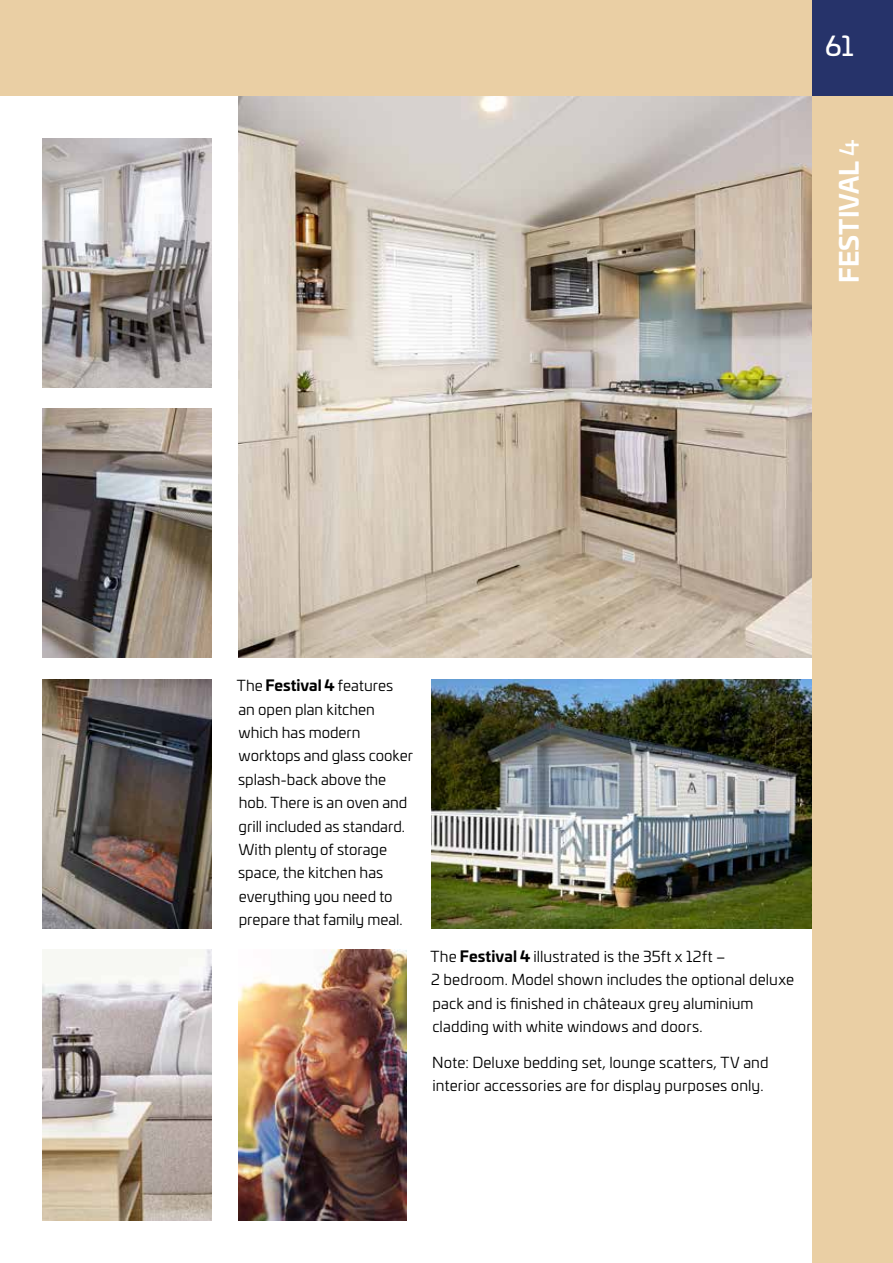
<style>
.page{position:relative;width:893px;height:1263px;background:#fff}
.page>*{position:absolute;margin:0;border:0;box-sizing:border-box;transform-origin:0 0}
.t1{font:27px "Univia Pro";color:#fff}
.t2{font:700 25.5px "Univia Pro";color:#fff}
.t3{font:15px/23.4px "Univia Pro";letter-spacing:.005em;color:#000}
.s1{font-weight:400}
.s2{font-weight:700}
</style>
<div class="page">
<img style="left:238px;top:96px;width:574px;height:562px">
<img style="left:43px;top:138px;width:169px;height:249px">
<img style="left:43px;top:679px;width:169px;height:249px">
<img style="left:43px;top:409px;width:169px;height:249px">
<img style="left:43px;top:950px;width:169px;height:270px">
<img style="left:238px;top:950px;width:168px;height:270px">
<img style="left:432px;top:679px;width:380px;height:249px">
<div style="left:812px;top:0;width:81px;height:1263px;background:#eacfa4"></div>
<div style="left:0;top:0;width:893px;height:96px;background:#eacfa4"></div>
<div style="left:812px;top:0;width:81px;height:96px;background:#26336a"></div>
<h1 class="t1" style="left:825px;top:25px;width:30px">61</h1>
<h2 class="t2" style="left:829px;top:282px;width:145px;rotate:-90deg">FESTIVAL <span class="s1">4</span></h2>
<p class="t3" style="left:237px;top:673px;width:178px">The <span class="s2">Festival 4</span> features an open plan kitchen which has modern worktops and glass cooker splash-back above the hob. There is an oven and grill included as standard.<br>With plenty of storage space, the kitchen has everything you need to prepare that family meal.</p>
<p class="t3" style="left:430px;top:944px;width:365px">The <span class="s2">Festival 4</span> illustrated is the 35ft x 12ft –<br>2 bedroom. Model shown includes the optional deluxe pack and is finished in châteaux grey aluminium cladding with white windows and doors.</p>
<p class="t3" style="left:432px;top:1050px;width:338px">Note: Deluxe bedding set, lounge scatters, TV and interior accessories are for display purposes only.</p>
</div>
